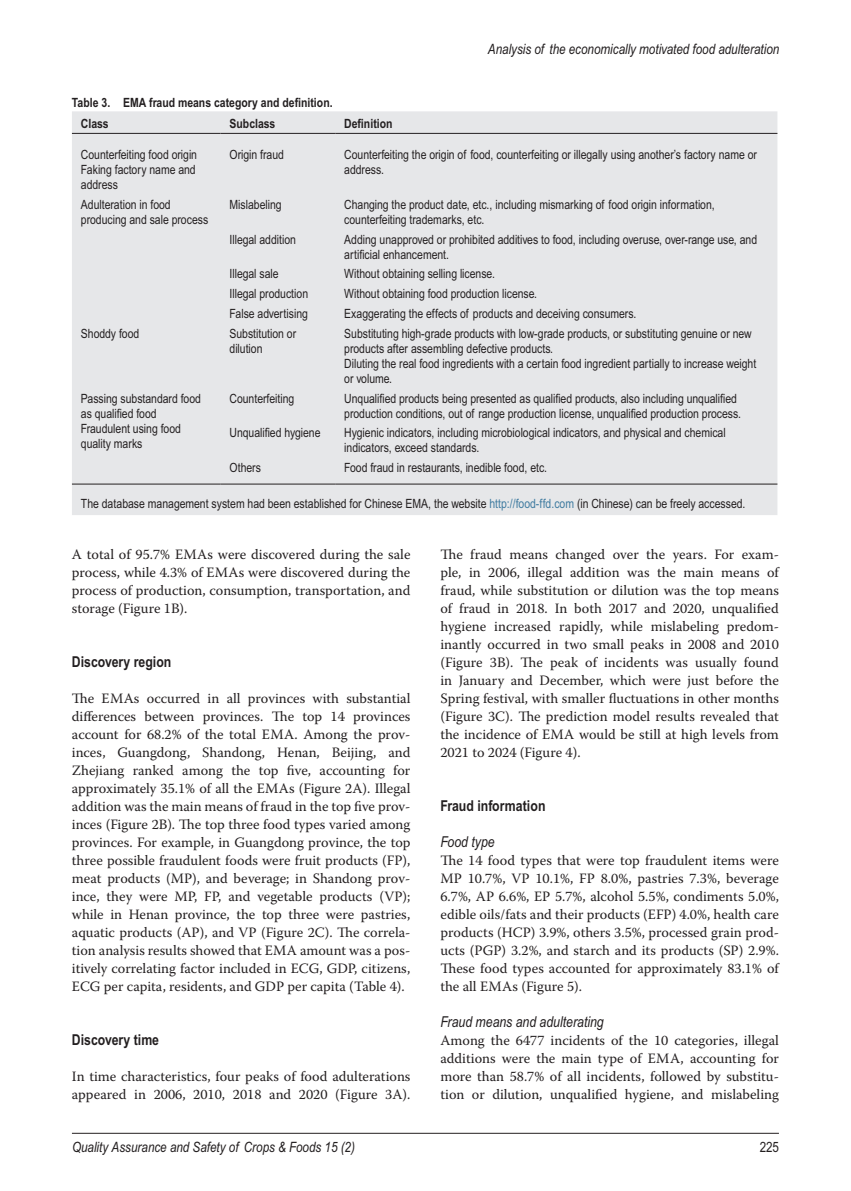
<style>
.page{position:relative;width:851px;height:1191px;background:#fff}
.page>*{position:absolute;margin:0;border:0;box-sizing:border-box;transform-origin:0 0}
.t1{font:700 15px "Arial Narrow MT Std";color:#231f20}
.t2{font:italic 15px "Arial Narrow MT Std";color:#231f20}
.TX{font:14.25px/18px "Warnock Pro";color:#231f20;text-align:justify}
.t3{font:italic 14.25px "Arial Narrow MT Std";color:#231f20}
.t4{font:14.25px "Arial Narrow MT Std";color:#231f20}
.TB{font:12.75px/15px "Arial Narrow MT Std";color:#231f20}
.TT{font:700 12.75px "Arial Narrow MT Std";color:#231f20}
.TCH{font:700 12.75px "Arial Narrow MT Std";color:#231f20}
.s1{color:#3f7ba0}
</style>
<div class="page">
<hr style="left:72px;top:1133px;width:706px;height:1px;background:#231f20">
<div style="left:72px;top:111px;width:705px;height:404px;background:#e6e7e9"></div>
<hr style="left:72px;top:133px;width:148px;height:1px;background:#231f20">
<hr style="left:220px;top:133px;width:115px;height:1px;background:#231f20">
<hr style="left:335px;top:133px;width:442px;height:1px;background:#231f20">
<hr style="left:72px;top:484px;width:148px;height:1px;background:#231f20">
<hr style="left:220px;top:484px;width:115px;height:1px;background:#231f20">
<hr style="left:335px;top:484px;width:442px;height:1px;background:#231f20">
<p class="t3" style="left:488px;top:41px;width:293px">Analysis of the economically motivated food adulteration</p>
<p class="TT" style="left:72px;top:95px;width:262px">Table 3. EMA fraud means category and definition.</p>
<p class="TCH" style="left:81px;top:116px;width:29px">Class</p>
<p class="TCH" style="left:229px;top:116px;width:47px">Subclass</p>
<p class="TCH" style="left:344px;top:116px;width:50px">Definition</p>
<p class="TB" style="left:81px;top:147px;width:118px">Counterfeiting food origin</p>
<p class="TB" style="left:81px;top:162px;width:116px">Faking factory name and address</p>
<p class="TB" style="left:229px;top:147px;width:56px">Origin fraud</p>
<p class="TB" style="left:344px;top:147px;width:414px">Counterfeiting the origin of food, counterfeiting or illegally using another’s factory name or address.</p>
<p class="TB" style="left:81px;top:197px;width:129px">Adulteration in food producing and sale process</p>
<p class="TB" style="left:229px;top:197px;width:54px">Mislabeling</p>
<p class="TB" style="left:344px;top:197px;width:372px">Changing the product date, etc., including mismarking of food origin information, counterfeiting trademarks, etc.</p>
<p class="TB" style="left:229px;top:231px;width:68px">Illegal addition</p>
<p class="TB" style="left:344px;top:231px;width:414px">Adding unapproved or prohibited additives to food, including overuse, over-range use, and artificial enhancement.</p>
<p class="TB" style="left:229px;top:266px;width:50px">Illegal sale</p>
<p class="TB" style="left:344px;top:266px;width:152px">Without obtaining selling license.</p>
<p class="TB" style="left:229px;top:286px;width:80px">Illegal production</p>
<p class="TB" style="left:344px;top:286px;width:194px">Without obtaining food production license.</p>
<p class="TB" style="left:229px;top:306px;width:80px">False advertising</p>
<p class="TB" style="left:344px;top:306px;width:293px">Exaggerating the effects of products and deceiving consumers.</p>
<p class="TB" style="left:81px;top:325px;width:60px">Shoddy food</p>
<p class="TB" style="left:229px;top:325px;width:68px">Substitution or dilution</p>
<p class="TB" style="left:344px;top:325px;width:409px">Substituting high-grade products with low-grade products, or substituting genuine or new products after assembling defective products.</p>
<p class="TB" style="left:344px;top:355px;width:413px">Diluting the real food ingredients with a certain food ingredient partially to increase weight or volume.</p>
<p class="TB" style="left:81px;top:390px;width:121px">Passing substandard food as qualified food</p>
<p class="TB" style="left:81px;top:420px;width:101px">Fraudulent using food quality marks</p>
<p class="TB" style="left:229px;top:390px;width:66px">Counterfeiting</p>
<p class="TB" style="left:344px;top:390px;width:398px">Unqualified products being presented as qualified products, also including unqualified production conditions, out of range production license, unqualified production process.</p>
<p class="TB" style="left:229px;top:425px;width:92px">Unqualified hygiene</p>
<p class="TB" style="left:344px;top:425px;width:383px">Hygienic indicators, including microbiological indicators, and physical and chemical indicators, exceed standards.</p>
<p class="TB" style="left:229px;top:460px;width:33px">Others</p>
<p class="TB" style="left:344px;top:460px;width:204px">Food fraud in restaurants, inedible food, etc.</p>
<p class="TB" style="left:81px;top:495px;width:666px">The database management system had been established for Chinese EMA, the website <span class="s1">http://food-ffd.com</span> (in Chinese) can be freely accessed.</p>
<p class="TX" style="left:72px;top:545px;width:340px">A total of 95.7% EMAs were discovered during the sale process, while 4.3% of EMAs were discovered during the process of production, consumption, transportation, and storage (Figure 1B).</p>
<h2 class="t1" style="left:72px;top:652px;width:101px">Discovery region</h2>
<p class="TX" style="left:72px;top:689px;width:340px">The EMAs occurred in all provinces with substantial differences between provinces. The top 14 provinces account for 68.2% of the total EMA. Among the prov&shy;inces, Guangdong, Shandong, Henan, Beijing, and Zhejiang ranked among the top five, accounting for approximately 35.1% of all the EMAs (Figure 2A). Illegal addition was the main means of fraud in the top five prov&shy;inces (Figure 2B). The top three food types varied among provinces. For example, in Guangdong province, the top three possible fraudulent foods were fruit products (FP), meat products (MP), and beverage; in Shandong prov&shy;ince, they were MP, FP, and vegetable products (VP); while in Henan province, the top three were pastries, aquatic products (AP), and VP (Figure 2C). The correla&shy;tion analysis results showed that EMA amount was a pos&shy;itively correlating factor included in ECG, GDP, citizens, ECG per capita, residents, and GDP per capita (Table 4).</p>
<p class="TX" style="left:440px;top:545px;width:340px">The fraud means changed over the years. For exam&shy;ple, in 2006, illegal addition was the main means of fraud, while substitution or dilution was the top means of fraud in 2018. In both 2017 and 2020, unqualified hygiene increased rapidly, while mislabeling predom&shy;inantly occurred in two small peaks in 2008 and 2010 (Figure 3B). The peak of incidents was usually found in January and December, which were just before the Spring festival, with smaller fluctuations in other months (Figure 3C). The prediction model results revealed that the incidence of EMA would be still at high levels from 2021 to 2024 (Figure 4).</p>
<h2 class="t1" style="left:440px;top:796px;width:107px">Fraud information</h2>
<h3 class="t2" style="left:440px;top:833px;width:56px">Food type</h3>
<p class="TX" style="left:440px;top:851px;width:340px">The 14 food types that were top fraudulent items were MP 10.7%, VP 10.1%, FP 8.0%, pastries 7.3%, beverage 6.7%, AP 6.6%, EP 5.7%, alcohol 5.5%, condiments 5.0%, edible oils/fats and their products (EFP) 4.0%, health care products (HCP) 3.9%, others 3.5%, processed grain prod&shy;ucts (PGP) 3.2%, and starch and its products (SP) 2.9%.<br>These food types accounted for approximately 83.1% of the all EMAs (Figure 5).</p>
<h3 class="t2" style="left:440px;top:1013px;width:165px">Fraud means and adulterating</h3>
<p class="TX" style="left:440px;top:1031px;width:340px">Among the 6477 incidents of the 10 categories, illegal additions were the main type of EMA, accounting for more than 58.7% of all incidents, followed by substitu&shy;tion or dilution, unqualified hygiene, and mislabeling</p>
<h2 class="t1" style="left:72px;top:1030px;width:89px">Discovery time</h2>
<p class="TX" style="left:72px;top:1067px;width:340px">In time characteristics, four peaks of food adulterations appeared in 2006, 2010, 2018 and 2020 (Figure 3A).</p>
<p class="t3" style="left:72px;top:1139px;width:284px">Quality Assurance and Safety of Crops &amp; Foods 15 (2)</p>
<p class="t4" style="left:759px;top:1139px;width:21px">225</p>
</div>
